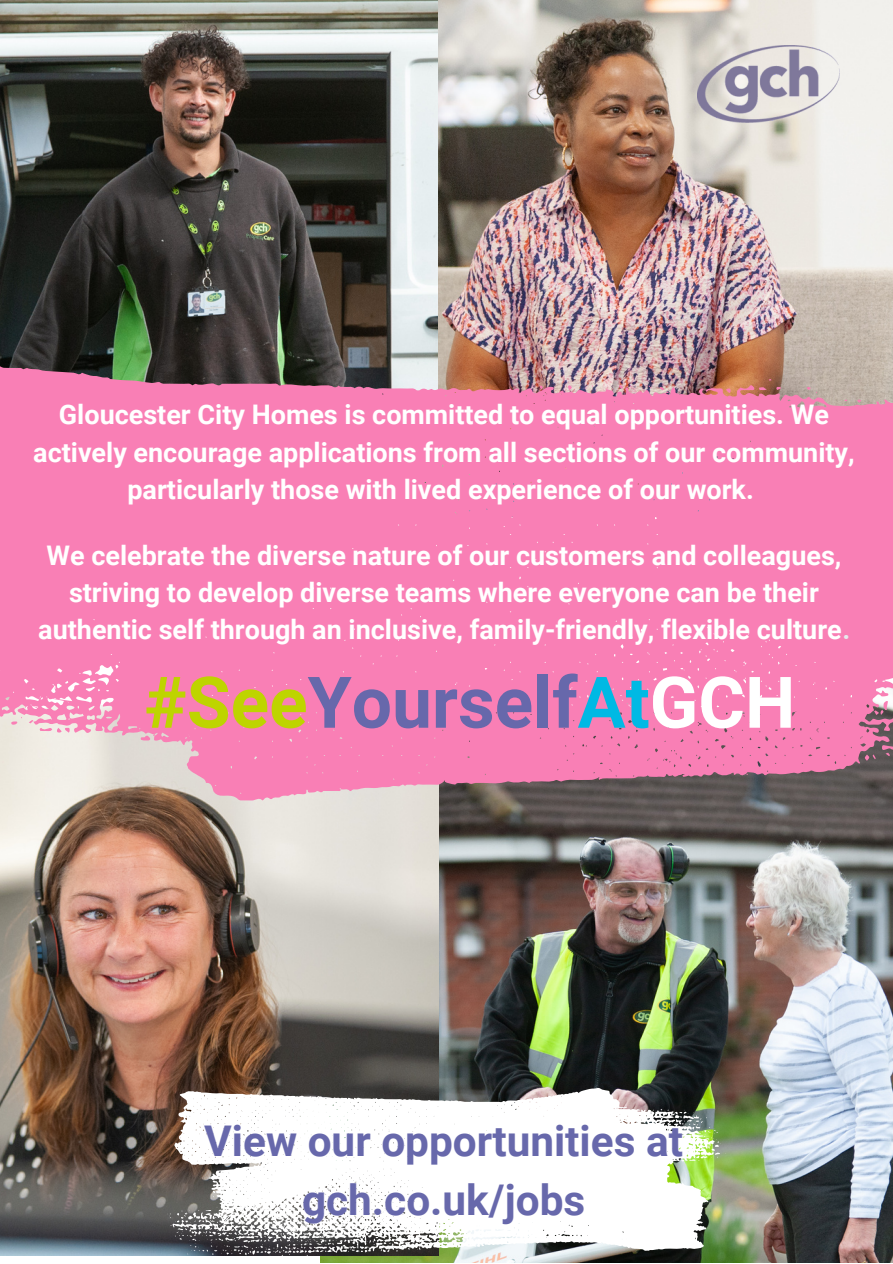
<style>
.page{position:relative;width:893px;height:1264px;background:#fff}
.page>*{position:absolute;margin:0;border:0;box-sizing:border-box;transform-origin:0 0}
.t1{font:700 71.25px "Roboto";color:#6768ab}
.t2{font:700 42.3px/59.1px "Roboto";color:#6768ab;text-align:center}
.t3{font:700 27px/37px "Roboto";color:#fff;text-align:center}
.s1{color:#e7e9ec}
.s2{color:#bed400}
.s3{color:#00b9e4}
.s4{color:#fff}
</style>
<div class="page">
<img style="left:320px;top:800px;width:572px;height:462px">
<img style="left:0;top:800px;width:439px;height:455px">
<img style="left:0;top:0;width:438px;height:362px">
<img style="left:438px;top:0;width:454px;height:362px">
<img style="left:697px;top:45px;width:142px;height:78px">
<svg style="left:167px;top:1087px;width:559px;height:168px"></svg>
<svg style="left:0;top:362px;width:892px;height:438px;background:#ec81af"></svg>
<p class="t3" style="left:33px;top:396px;width:822px">Gloucester City Homes is committed to equal opportunities. We actively encourage applications from all sections of our community, particularly those with lived experience of our work.</p>
<p class="t3" style="left:38px;top:537px;width:813px">We celebrate the diverse nature of our customers and colleagues, striving to develop diverse teams where everyone can be their authentic self through an inclusive, family-friendly, flexible culture<span class="s1">.</span></p>
<p class="t1" style="left:144px;top:661px;width:652px"><span class="s2">#See</span>Yourself<span class="s3">At</span><span class="s4">GCH</span></p>
<p class="t2" style="left:204px;top:1111px;width:480px">View our opportunities at gch.co.uk/jobs</p>
</div>
